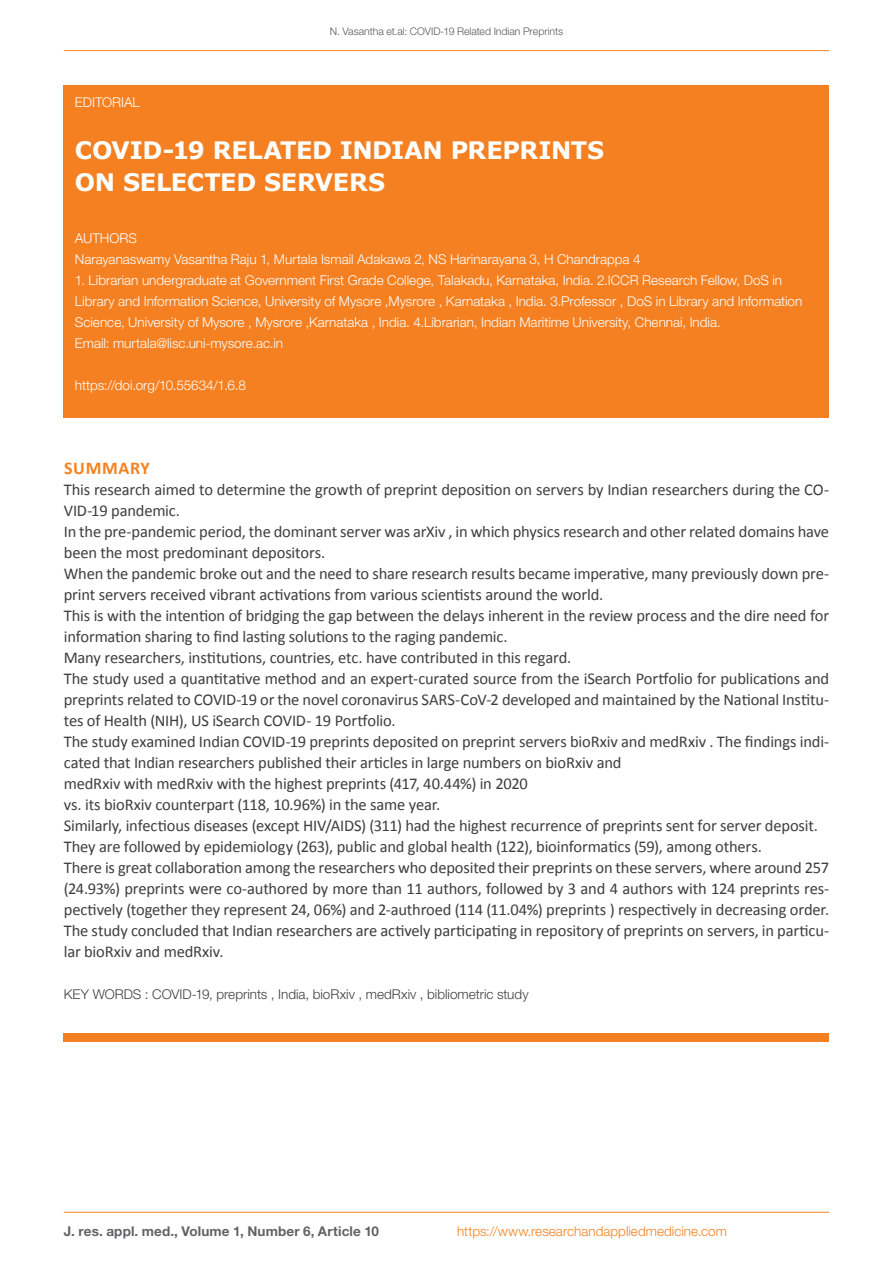
<style>
.page{position:relative;width:893px;height:1263px;background:#fff}
.page>*{position:absolute;margin:0;border:0;box-sizing:border-box;transform-origin:0 0}
.t1{font:700 24px "Verdana";letter-spacing:-.01em;color:#fff}
.t2{font:700 18px "Calibri";letter-spacing:.035em;color:#f58220}
.t3{font:16.5px/21px "Calibri";letter-spacing:-.01em;color:#3e3e3f}
.t4{font:300 13.5px/21px "Helvetica Neue LT Std";color:#fff}
.t5{font:300 13.5px "Helvetica Neue LT Std";color:#3e3e3f}
.t6{font:300 13.5px "Helvetica Neue LT Std";color:#f58220}
.t7{font:700 13.5px "Helvetica Neue LT Std";letter-spacing:.01em;color:#636366}
.t8{font:300 10.5px "Helvetica Neue LT Std";color:#57585a}
</style>
<div class="page">
<hr style="left:64px;top:1212px;width:765px;height:1px;background:#f58220">
<hr style="left:64px;top:50px;width:765px;height:1px;background:#f58220">
<div style="left:64px;top:85px;width:765px;height:333px;background:#f58021"></div>
<div style="left:64px;top:1033px;width:765px;height:9px;background:#f58021"></div>
<p class="t8" style="left:330px;top:25px;width:235px">N. Vasantha et.al: COVID-19 Related Indian Preprints</p>
<p class="t4" style="left:75px;top:91px;width:66px">EDITORIAL</p>
<p class="t1" style="left:75px;top:133px;width:531px">COVID-19 RELATED INDIAN PREPRINTS</p>
<p class="t1" style="left:75px;top:165px;width:312px">ON SELECTED SERVERS</p>
<p class="t4" style="left:75px;top:227px;width:64px">AUTHORS</p>
<p class="t4" style="left:75px;top:248px;width:567px">Narayanaswamy Vasantha Raju 1, Murtala Ismail Adakawa 2, NS Harinarayana 3, H Chandrappa 4</p>
<p class="t4" style="left:75px;top:269px;width:729px">1. Librarian undergraduate at Government First Grade College, Talakadu, Karnataka, India. 2.ICCR Research Fellow, DoS in<br>Library and Information Science, University of Mysore ,Mysrore , Karnataka , India. 3.Professor , DoS in Library and Information<br>Science, University of Mysore , Mysrore ,Karnataka , India. 4.Librarian, Indian Maritime University, Chennai, India.</p>
<p class="t4" style="left:75px;top:332px;width:210px">Email: murtala@lisc.uni-mysore.ac.in</p>
<p class="t4" style="left:75px;top:374px;width:172px">https://doi.org/10.55634/1.6.8</p>
<p class="t2" style="left:64px;top:455px;width:87px">SUMMARY</p>
<p class="t3" style="left:64px;top:479px;width:767px">This research aimed to determine the growth of preprint deposition on servers by Indian researchers during the CO-<br>VID-19 pandemic.</p>
<p class="t3" style="left:64px;top:521px;width:767px">In the pre-pandemic period, the dominant server was arXiv , in which physics research and other related domains have been the most predominant depositors.</p>
<p class="t3" style="left:64px;top:563px;width:767px">When the pandemic broke out and the need to share research results became imperative, many previously down pre&shy;print servers received vibrant activations from various scientists around the world.</p>
<p class="t3" style="left:64px;top:605px;width:767px">This is with the intention of bridging the gap between the delays inherent in the review process and the dire need for information sharing to find lasting solutions to the raging pandemic.</p>
<p class="t3" style="left:64px;top:647px;width:509px">Many researchers, institutions, countries, etc. have contributed in this regard.</p>
<p class="t3" style="left:64px;top:668px;width:767px;text-align:justify">The study used a quantitative method and an expert-curated source from the iSearch Portfolio for publications and preprints related to COVID-19 or the novel coronavirus SARS-CoV-2 developed and maintained by the National Institu&shy;tes of Health (NIH), US iSearch COVID- 19 Portfolio.</p>
<p class="t3" style="left:64px;top:731px;width:767px">The study examined Indian COVID-19 preprints deposited on preprint servers bioRxiv and medRxiv . The findings indi&shy;cated that Indian researchers published their articles in large numbers on bioRxiv and</p>
<p class="t3" style="left:64px;top:773px;width:465px">medRxiv with medRxiv with the highest preprints (417, 40.44%) in 2020</p>
<p class="t3" style="left:64px;top:794px;width:378px">vs. its bioRxiv counterpart (118, 10.96%) in the same year.</p>
<p class="t3" style="left:64px;top:815px;width:756px">Similarly, infectious diseases (except HIV/AIDS) (311) had the highest recurrence of preprints sent for server deposit.</p>
<p class="t3" style="left:64px;top:836px;width:699px">They are followed by epidemiology (263), public and global health (122), bioinformatics (59), among others.</p>
<p class="t3" style="left:64px;top:857px;width:767px;text-align:justify">There is great collaboration among the researchers who deposited their preprints on these servers, where around 257 (24.93%) preprints were co-authored by more than 11 authors, followed by 3 and 4 authors with 124 preprints res&shy;pectively (together they represent 24, 06%) and 2-authroed (114 (11.04%) preprints ) respectively in decreasing order.</p>
<p class="t3" style="left:64px;top:920px;width:767px">The study concluded that Indian researchers are actively participating in repository of preprints on servers, in particu&shy;lar bioRxiv and medRxiv.</p>
<p class="t5" style="left:64px;top:986px;width:466px">KEY WORDS : COVID-19, preprints , India, bioRxiv , medRxiv , bibliometric study</p>
<p class="t7" style="left:64px;top:1223px;width:317px">J. res. appl. med., Volume 1, Number 6, Article 10</p>
<p class="t6" style="left:457px;top:1223px;width:271px">https://www.researchandappliedmedicine.com</p>
</div>
